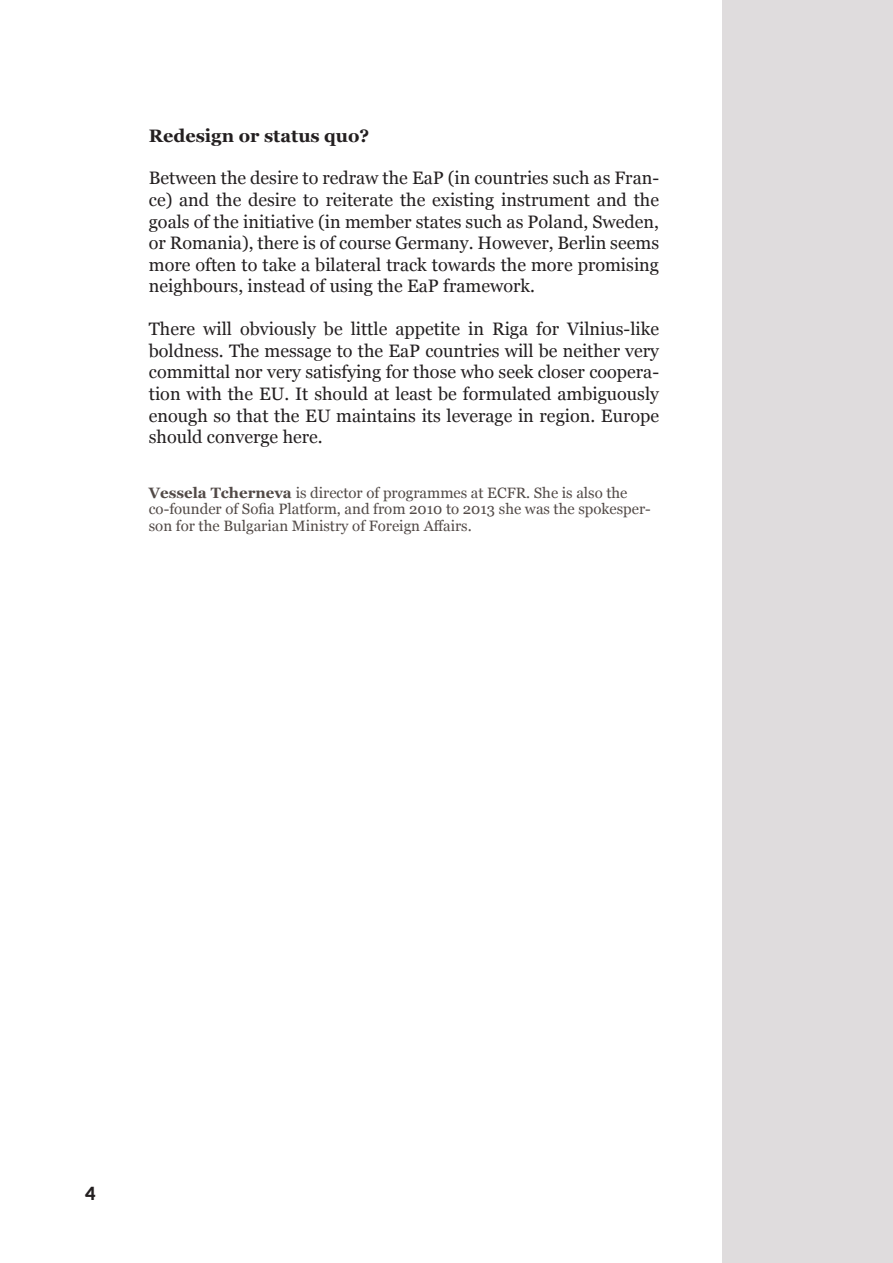
<style>
.page{position:relative;width:893px;height:1263px;background:#fff}
.page>*{position:absolute;margin:0;border:0;box-sizing:border-box;transform-origin:0 0}
.Paragraph_basic_titl{font:18px/21.6px "Georgia";color:#231f20;text-align:justify}
.Paragraph_basic_titl-2{font:700 18px "Georgia";color:#231f20}
.t1{font:900 18px "Lato";color:#231f20}
.who{font:15px/16.5px "Georgia";color:#524a47}
.s1{font-weight:700}
</style>
<div class="page">
<div style="left:723px;top:0;width:170px;height:1263px;background:#dfdcdd"></div>
<p class="Paragraph_basic_titl-2" style="left:149px;top:124px;width:222px">Redesign or status quo?</p>
<p class="Paragraph_basic_titl" style="left:149px;top:168px;width:512px">Between the desire to redraw the EaP (in countries such as Fran&shy;ce) and the desire to reiterate the existing instrument and the goals of the initiative (in member states such as Poland, Sweden, or Romania), there is of course Germany. However, Berlin seems more often to take a bilateral track towards the more promising neighbours, instead of using the EaP framework.</p>
<p class="Paragraph_basic_titl" style="left:149px;top:319px;width:512px">There will obviously be little appetite in Riga for Vilnius-like boldness. The message to the EaP countries will be neither very committal nor very satisfying for those who seek closer coopera&shy;tion with the EU. It should at least be formulated ambiguously enough so that the EU maintains its leverage in region. Europe should converge here.</p>
<p class="who" style="left:149px;top:484px;width:504px"><span class="s1">Vessela Tcherneva</span> is director of programmes at ECFR. She is also the co-founder of Sofia Platform, and from 2010 to 2013 she was the spokesper&shy;son for the Bulgarian Ministry of Foreign Affairs.</p>
<p class="t1" style="left:85px;top:1182px;width:12px">4</p>
</div>
